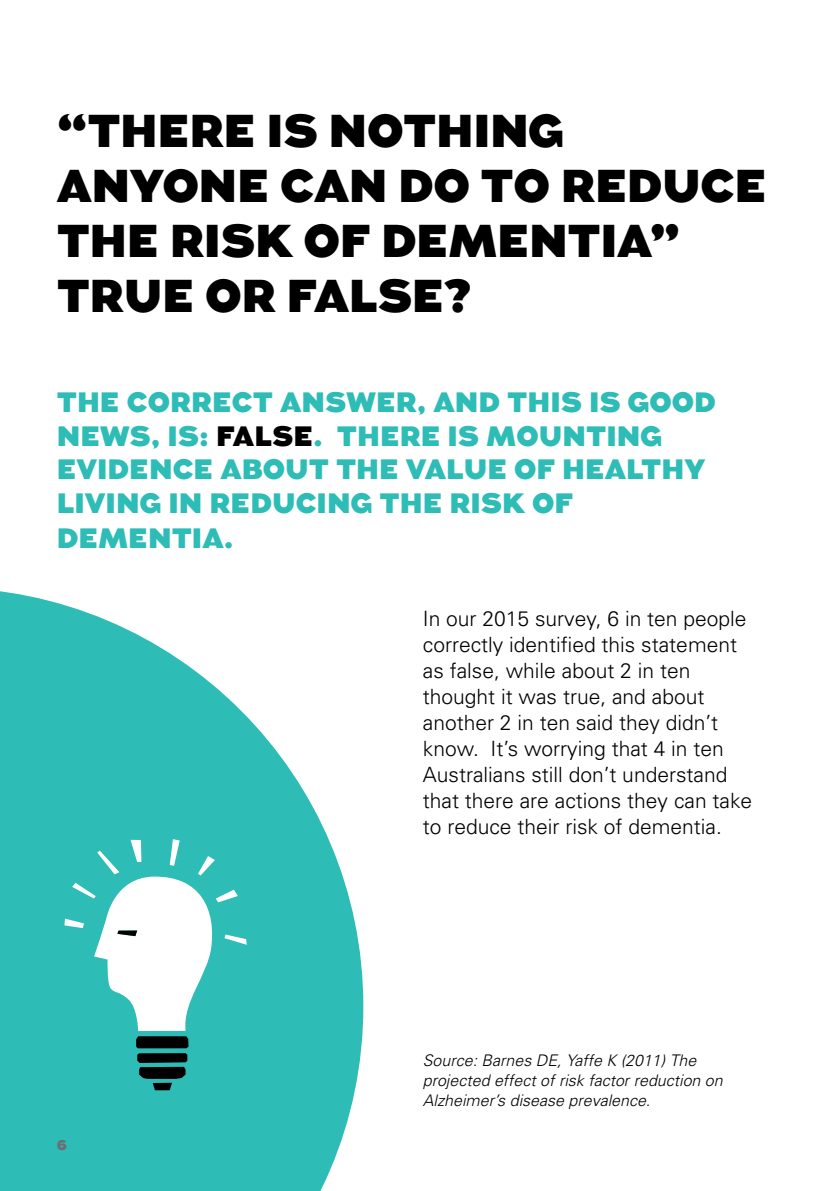
<style>
.page{position:relative;width:840px;height:1191px;background:#fff}
.page>*{position:absolute;margin:0;border:0;box-sizing:border-box;transform-origin:0 0}
.t1{font:900 46px/55.2px "Augustus";letter-spacing:-.01em;color:#000}
.t2{font:900 28px/34px "Augustus";color:#2dbcb6}
.t3{font:300 21px/26px "Univers";color:#000}
.t4{font:italic 300 16px/20px "Univers";color:#000}
.t5{font:900 14px "Augustus";color:#6d6e71}
.s1{color:#000}
</style>
<div class="page">
<svg style="left:0;top:591px;width:363px;height:600px;fill:#2dbcb6"></svg>
<div style="left:44px;top:823px;width:227px;height:296px;background:#2dbcb6"></div>
<svg style="left:64px;top:839px;width:183px;height:251px"></svg>
<h1 class="t1" style="left:57px;top:103px;width:711px">“THERE IS NOTHING<br>ANYONE CAN DO TO REDUCE<br>THE RISK OF DEMENTIA”<br>TRUE OR FALSE?</h1>
<h2 class="t2" style="left:57px;top:386px;width:660px">THE CORRECT ANSWER, AND THIS IS GOOD<br>NEWS, IS: <span class="s1">FALSE</span>. THERE IS MOUNTING<br>EVIDENCE ABOUT THE VALUE OF HEALTHY<br>LIVING IN REDUCING THE RISK OF<br>DEMENTIA.</h2>
<p class="t3" style="left:422px;top:604px;width:331px">In our 2015 survey, 6 in ten people correctly identified this statement as false, while about 2 in ten thought it was true, and about another 2 in ten said they didn’t know. It’s worrying that 4 in ten Australians still don’t understand that there are actions they can take to reduce their risk of dementia.</p>
<p class="t5" style="left:57px;top:1136px;width:12px">6</p>
<p class="t4" style="left:422px;top:1049px;width:301px">Source: Barnes DE, Yaffe K (2011) The projected effect of risk factor reduction on<br>Alzheimer’s disease prevalence.</p>
</div>
